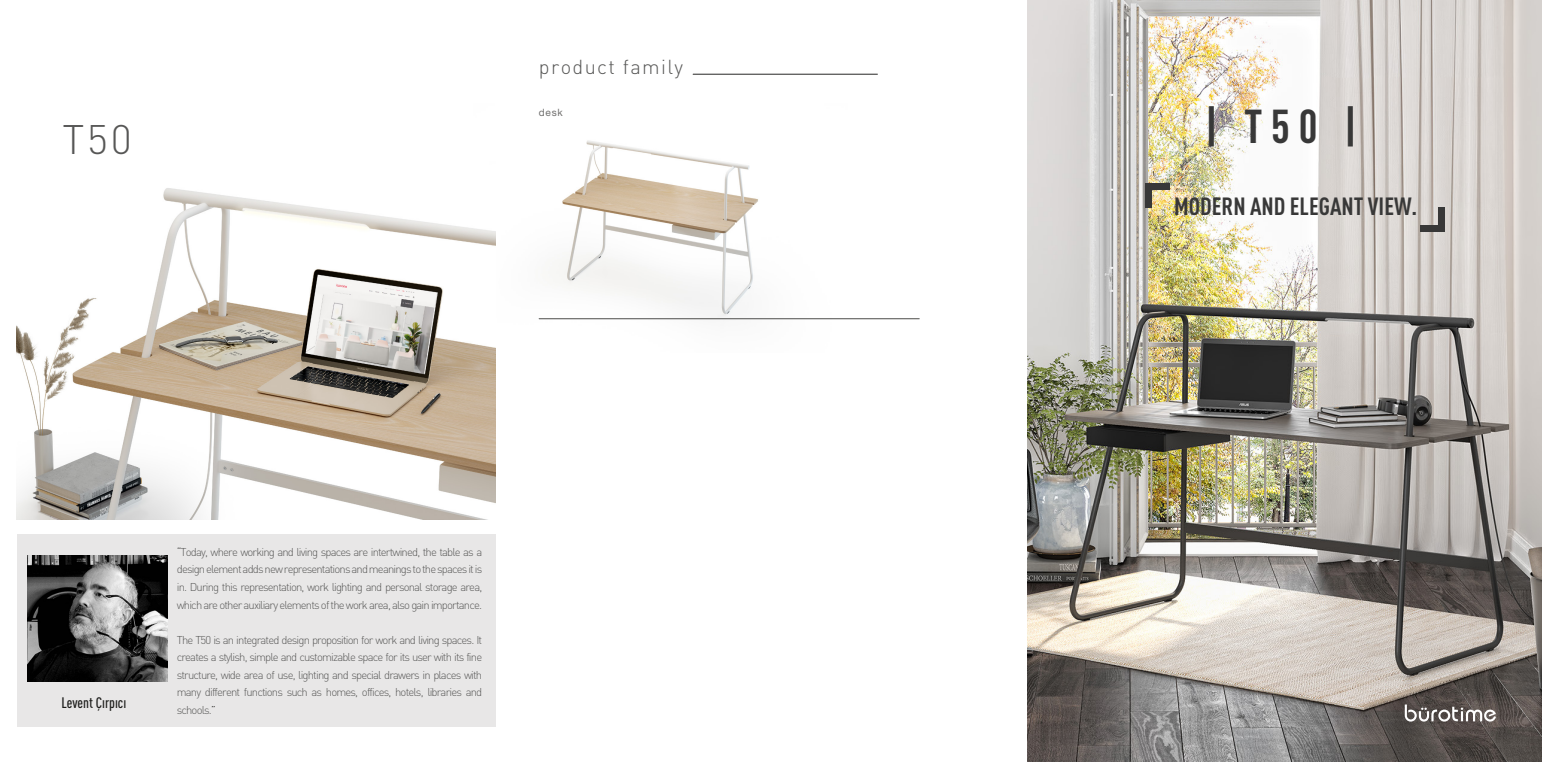
<style>
.page{position:relative;width:1542px;height:762px;background:#fff}
.page>*{position:absolute;margin:0;border:0;box-sizing:border-box;transform-origin:0 0}
.t1{font:700 condensed 46.88px "DIN Pro";color:#383838}
.t2{font:300 40.75px "DIN Pro";color:#575756}
.t3{font:700 condensed 24.62px "DIN Pro";color:#383838}
.t4{font:300 20px "DIN Pro";letter-spacing:.07em;color:#575756}
.t5{font:500 condensed 15px "DIN Pro";color:#1d1d1b}
.t6{font:300 11.25px/17.5px "DIN Pro";letter-spacing:-.075em;color:#585857;text-align:justify}
.t7{font:10.12px "Helvetica Neue LT Pro";color:#706f6e}
.s1{color:#1d1d1b}
</style>
<div class="page">
<img style="left:495px;top:140px;width:352px;height:213px">
<img style="left:1027px;top:0;width:514px;height:762px">
<hr style="left:539px;top:318px;width:380px;height:1px;background:#585856">
<hr style="left:693px;top:74px;width:184px;height:1px;background:#575756">
<div style="left:17px;top:534px;width:478px;height:193px;background:#e8e7e7"></div>
<img style="left:27px;top:556px;width:141px;height:125px">
<svg style="left:1404px;top:704px;width:91px;height:17px"></svg>
<div style="left:1144px;top:183px;width:7px;height:25px;background:#383838"></div>
<div style="left:1144px;top:183px;width:25px;height:7px;background:#383838"></div>
<div style="left:1438px;top:207px;width:6px;height:25px;background:#383838"></div>
<div style="left:1419px;top:225px;width:25px;height:7px;background:#383838"></div>
<img style="left:17px;top:188px;width:478px;height:331px">
<h2 class="t2" style="left:62px;top:108px;width:71px">T50</h2>
<h3 class="t4" style="left:539px;top:52px;width:146px">product family</h3>
<p class="t7" style="left:539px;top:106px;width:25px">desk</p>
<h3 class="t5" style="left:61px;top:691px;width:66px">Levent Çırpıcı</h3>
<p class="t6" style="left:177px;top:542px;width:307px"><span class="s1">“</span>Today, where working and living spaces are intertwined, the table as a design element adds new representations and meanings to the spaces it is in. During this representation, work lighting and personal storage area, which are other auxiliary elements of the work area, also gain importance.</p>
<p class="t6" style="left:177px;top:630px;width:307px">The T50 is an integrated design proposition for work and living spaces. It creates a stylish, simple and customizable space for its user with its fine structure, wide area of use, lighting and special drawers in places with many different functions such as homes, offices, hotels, libraries and schools.<span class="s1">”</span></p>
<h1 class="t1" style="left:1203px;top:91px;width:156px">| T50 |</h1>
<h3 class="t3" style="left:1174px;top:188px;width:245px">MODERN AND ELEGANT VIEW.</h3>
</div>
